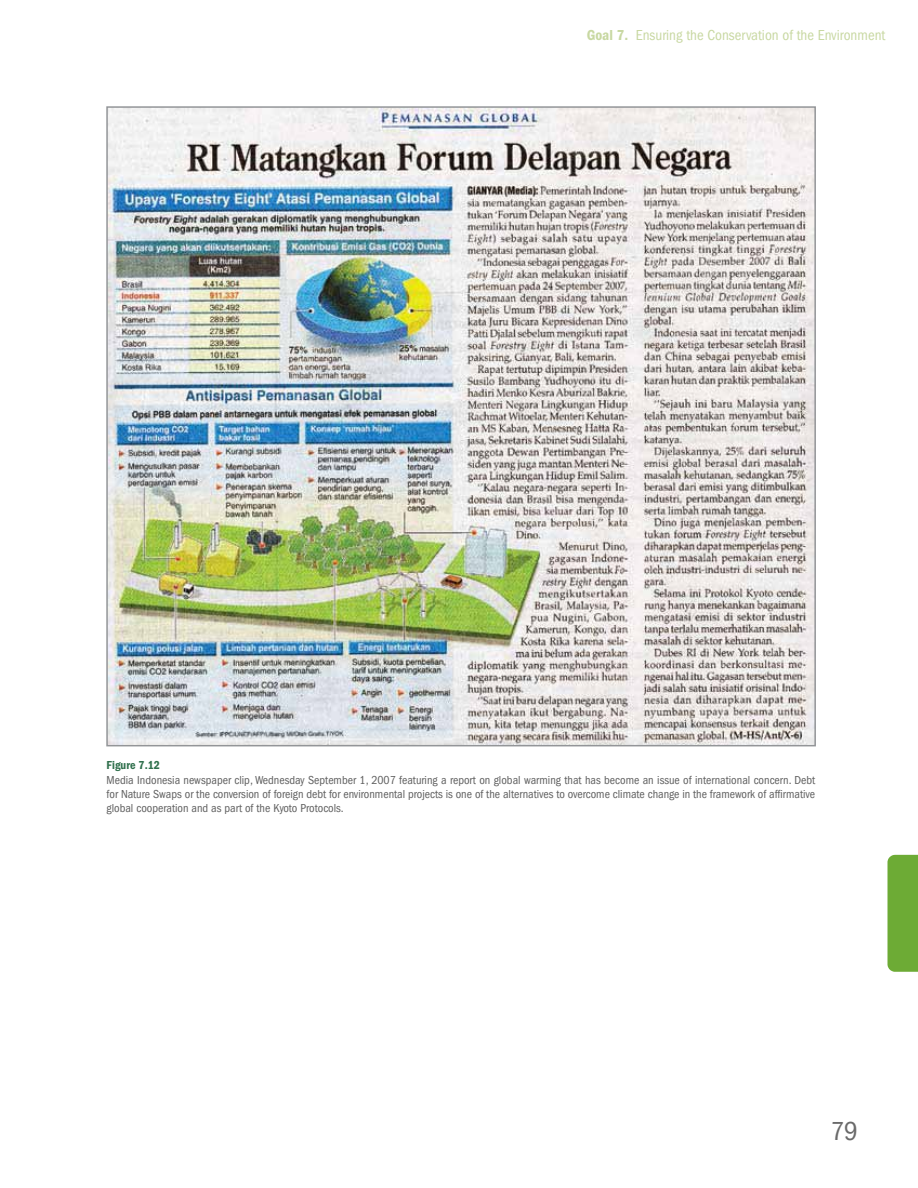
<style>
.page{position:relative;width:918px;height:1188px;background:#fff}
.page>*{position:absolute;margin:0;border:0;box-sizing:border-box;transform-origin:0 0}
.t1{font:condensed 27px "Franklin Gothic LT";color:#6a6a6a}
.t2{font:condensed 15px "Franklin Gothic LT";color:#c8d8a2}
.t3{font:condensed 12px/14.4px "Franklin Gothic LT";color:#5f5f5f;text-align:justify}
.t4{font:600 condensed 12px "Franklin Gothic LT";color:#30704d}
.s1{font-weight:600}
</style>
<div class="page">
<div style="left:887px;top:855px;width:31px;height:117px;background:#6dab35"></div>
<img style="left:109px;top:109px;width:704px;height:634px">
<p class="t2" style="left:587px;top:30px;width:300px"><span class="s1">Goal 7.</span> Ensuring the Conservation of the Environment</p>
<p class="t4" style="left:107px;top:761px;width:55px">Figure 7.12</p>
<p class="t3" style="left:107px;top:774px;width:710px">Media Indonesia newspaper clip, Wednesday September 1, 2007 featuring a report on global warming that has become an issue of international concern. Debt for Nature Swaps or the conversion of foreign debt for environmental projects is one of the alternatives to overcome climate change in the framework of affirmative global cooperation and as part of the Kyoto Protocols.</p>
<h1 class="t1" style="left:830px;top:1122px;width:29px">79</h1>
</div>
